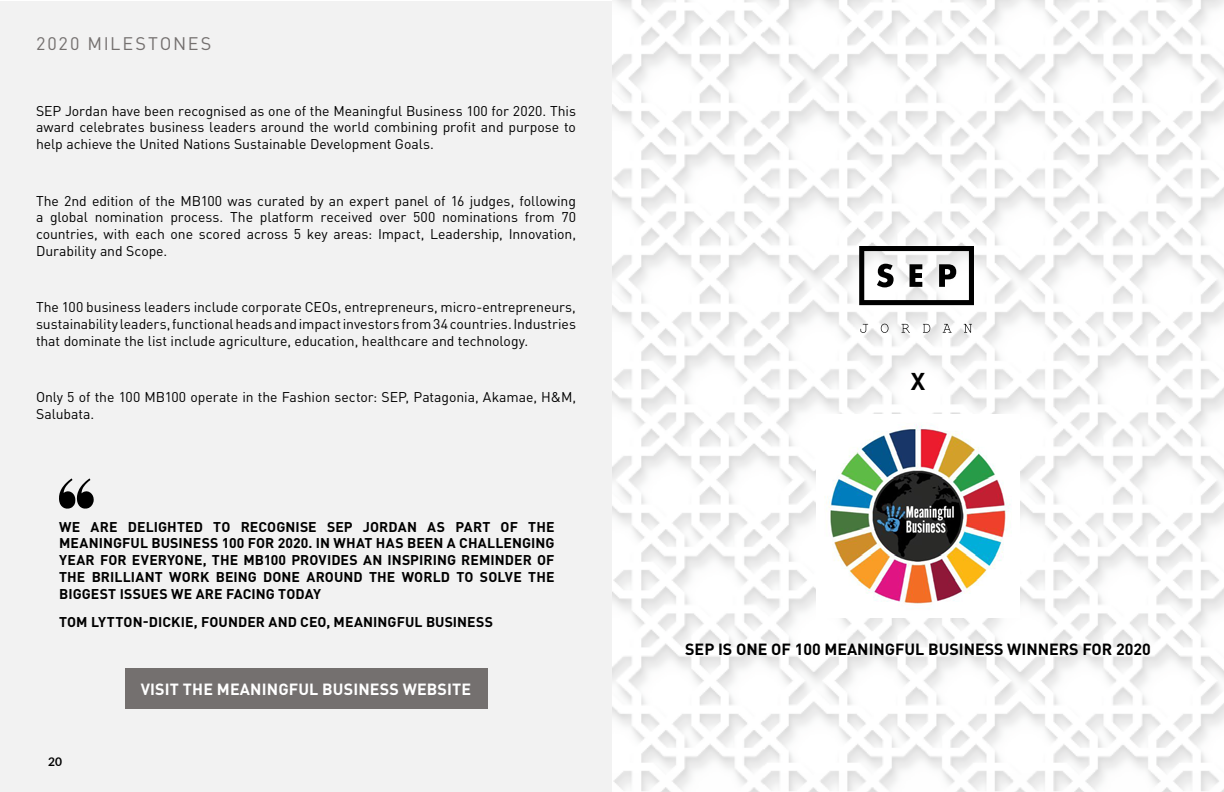
<style>
.page{position:relative;width:1224px;height:792px;background:#fff}
.page>*{position:absolute;margin:0;border:0;box-sizing:border-box;transform-origin:0 0}
.t1{font:700 24px "DIN Pro";color:#000}
.t2{font:18px "DIN Pro";letter-spacing:.105em;color:#74706f}
.t3{font:700 16px "DIN Pro";color:#000}
.t4{font:700 16px "DIN Pro";letter-spacing:.01em;color:#fff}
.t5{font:14px/16.8px "DIN Pro";letter-spacing:-.005em;color:#000;text-align:justify}
.t6{font:700 14px/16.8px "DIN Pro";letter-spacing:.005em;color:#000;text-align:justify}
.t7{font:700 12px "Lato";color:#000}
</style>
<div class="page">
<div style="left:0;top:1px;width:612px;height:791px;background:#f2f2f2"></div>
<div style="left:125px;top:668px;width:362px;height:41px;background:#74706f"></div>
<svg style="left:59px;top:478px;width:35px;height:31px"></svg>
<img style="left:612px;top:0;width:612px;height:792px">
<svg style="left:859px;top:246px;width:115px;height:59px"></svg>
<svg style="left:860px;top:324px;width:8px;height:9px"></svg>
<svg style="left:881px;top:324px;width:7px;height:9px"></svg>
<svg style="left:902px;top:324px;width:8px;height:9px"></svg>
<svg style="left:923px;top:324px;width:7px;height:9px"></svg>
<svg style="left:943px;top:324px;width:9px;height:9px"></svg>
<svg style="left:964px;top:324px;width:8px;height:9px"></svg>
<img style="left:816px;top:414px;width:204px;height:204px">
<p class="t2" style="left:36px;top:31px;width:177px">2020 MILESTONES</p>
<p class="t5" style="left:36px;top:102px;width:542px">SEP Jordan have been recognised as one of the Meaningful Business 100 for 2020. This award celebrates business leaders around the world combining profit and purpose to help achieve the United Nations Sustainable Development Goals.</p>
<p class="t5" style="left:36px;top:192px;width:542px">The 2nd edition of the MB100 was curated by an expert panel of 16 judges, following a global nomination process. The platform received over 500 nominations from 70 countries, with each one scored across 5 key areas: Impact, Leadership, Innovation, Durability and Scope.</p>
<p class="t5" style="left:36px;top:298px;width:542px">The 100 business leaders include corporate CEOs, entrepreneurs, micro-entrepreneurs, sustainability leaders, functional heads and impact investors from 34 countries. Industries that dominate the list include agriculture, education, healthcare and technology.</p>
<p class="t5" style="left:36px;top:388px;width:542px">Only 5 of the 100 MB100 operate in the Fashion sector: SEP, Patagonia, Akamae, H&amp;M,<br>Salubata.</p>
<p class="t6" style="left:59px;top:518px;width:497px">WE ARE DELIGHTED TO RECOGNISE SEP JORDAN AS PART OF THE MEANINGFUL BUSINESS 100 FOR 2020. IN WHAT HAS BEEN A CHALLENGING YEAR FOR EVERYONE, THE MB100 PROVIDES AN INSPIRING REMINDER OF THE BRILLIANT WORK BEING DONE AROUND THE WORLD TO SOLVE THE BIGGEST ISSUES WE ARE FACING TODAY</p>
<p class="t6" style="left:59px;top:613px;width:435px">TOM LYTTON-DICKIE, FOUNDER AND CEO, MEANINGFUL BUSINESS</p>
<p class="t7" style="left:48px;top:752px;width:15px">20</p>
<p class="t4" style="left:141px;top:678px;width:332px">VISIT THE MEANINGFUL BUSINESS WEBSITE</p>
<h1 class="t1" style="left:911px;top:365px;width:16px">X</h1>
<p class="t3" style="left:685px;top:639px;width:467px">SEP IS ONE OF 100 MEANINGFUL BUSINESS WINNERS FOR 2020</p>
</div>
